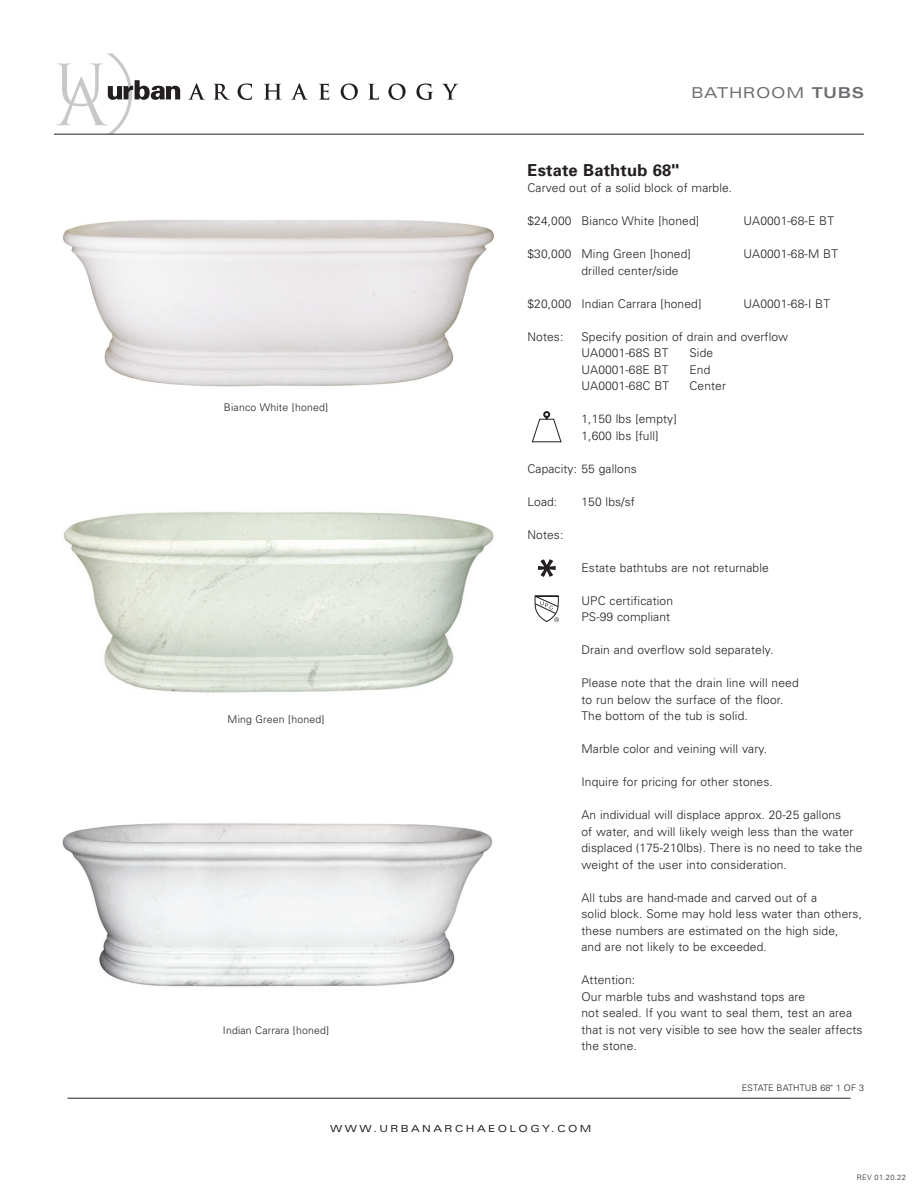
<style>
.page{position:relative;width:918px;height:1188px;background:#fff}
.page>*{position:absolute;margin:0;border:0;box-sizing:border-box;transform-origin:0 0}
.t1{font:700 16.5px "Univers";letter-spacing:.01em;color:#231f20}
.t2{font:expanded 15px "Univers";letter-spacing:.05em;color:#6c6d70}
.t3{font:300 12px/16.5px "Univers";letter-spacing:.01em;color:#231f20}
.t4{font:300 10.5px "Univers";letter-spacing:.015em;color:#231f20}
.t5{font:expanded 9.75px "Univers";letter-spacing:.25em;color:#231f20}
.t6{font:300 9px "Univers";letter-spacing:.01em;color:#231f20}
.t7{font:300 7.5px "Univers";letter-spacing:.04em;color:#231f20}
.s1{font-weight:700}
</style>
<div class="page">
<svg style="left:188px;top:83px;width:17px;height:17px"></svg>
<svg style="left:213px;top:84px;width:17px;height:16px"></svg>
<svg style="left:238px;top:83px;width:14px;height:17px"></svg>
<svg style="left:264px;top:84px;width:18px;height:16px"></svg>
<svg style="left:291px;top:83px;width:17px;height:17px"></svg>
<svg style="left:319px;top:84px;width:10px;height:16px"></svg>
<svg style="left:341px;top:83px;width:17px;height:17px"></svg>
<svg style="left:368px;top:84px;width:11px;height:16px"></svg>
<svg style="left:388px;top:83px;width:18px;height:17px"></svg>
<svg style="left:416px;top:83px;width:17px;height:17px"></svg>
<svg style="left:442px;top:84px;width:16px;height:16px"></svg>
<svg style="left:54px;top:53px;width:126px;height:81px"></svg>
<hr style="left:54px;top:134px;width:810px;height:1px;background:#231f20">
<hr style="left:68px;top:1098px;width:782px;height:1px;background:#231f20">
<svg style="left:538px;top:559px;width:17px;height:18px"></svg>
<svg style="left:535px;top:596px;width:24px;height:26px"></svg>
<svg style="left:532px;top:411px;width:30px;height:31px"></svg>
<img style="left:63px;top:220px;width:431px;height:167px">
<img style="left:63px;top:512px;width:431px;height:181px">
<img style="left:63px;top:823px;width:429px;height:164px">
<p class="t2" style="left:691px;top:83px;width:174px">BATHROOM <span class="s1">TUBS</span></p>
<p class="t4" style="left:224px;top:401px;width:105px">Bianco White [honed]</p>
<p class="t4" style="left:228px;top:713px;width:98px">Ming Green [honed]</p>
<p class="t4" style="left:223px;top:1024px;width:108px">Indian Carrara [honed]</p>
<h1 class="t1" style="left:527px;top:159px;width:153px">Estate Bathtub 68"</h1>
<p class="t3" style="left:527px;top:180px;width:206px">Carved out of a solid block of marble.</p>
<p class="t3" style="left:527px;top:213px;width:173px">$24,000 Bianco White [honed]</p>
<p class="t3" style="left:743px;top:213px;width:92px">UA0001-68-E BT</p>
<p class="t3" style="left:527px;top:246px;width:165px">$30,000 Ming Green [honed]</p>
<p class="t3" style="left:743px;top:246px;width:96px">UA0001-68-M BT</p>
<p class="t3" style="left:581px;top:262px;width:99px">drilled center/side</p>
<p class="t3" style="left:527px;top:295px;width:175px">$20,000 Indian Carrara [honed]</p>
<p class="t3" style="left:743px;top:295px;width:88px">UA0001-68-I BT</p>
<p class="t3" style="left:527px;top:328px;width:37px">Notes:</p>
<p class="t3" style="left:581px;top:328px;width:208px">Specify position of drain and overflow<br>UA0001-68S BT</p>
<p class="t3" style="left:689px;top:345px;width:25px">Side</p>
<p class="t3" style="left:581px;top:361px;width:89px">UA0001-68E BT</p>
<p class="t3" style="left:689px;top:361px;width:22px">End</p>
<p class="t3" style="left:581px;top:378px;width:89px">UA0001-68C BT</p>
<p class="t3" style="left:689px;top:378px;width:38px">Center</p>
<p class="t3" style="left:581px;top:411px;width:97px">1,150 lbs [empty]<br>1,600 lbs [full]</p>
<p class="t3" style="left:527px;top:460px;width:111px">Capacity: 55 gallons</p>
<p class="t3" style="left:527px;top:493px;width:31px">Load:</p>
<p class="t3" style="left:581px;top:493px;width:55px">150 lbs/sf</p>
<p class="t3" style="left:527px;top:526px;width:37px">Notes:</p>
<p class="t3" style="left:581px;top:559px;width:189px">Estate bathtubs are not returnable</p>
<p class="t3" style="left:581px;top:592px;width:93px">UPC certification<br>PS-99 compliant</p>
<p class="t3" style="left:581px;top:642px;width:194px">Drain and overflow sold separately.</p>
<p class="t3" style="left:581px;top:675px;width:219px">Please note that the drain line will need to run below the surface of the floor.<br>The bottom of the tub is solid.</p>
<p class="t3" style="left:581px;top:741px;width:187px">Marble color and veining will vary.</p>
<p class="t3" style="left:581px;top:774px;width:193px">Inquire for pricing for other stones.</p>
<p class="t3" style="left:581px;top:807px;width:283px">An individual will displace approx. 20-25 gallons<br>of water, and will likely weigh less than the water displaced (175-210lbs). There is no need to take the weight of the user into consideration.</p>
<p class="t3" style="left:581px;top:889px;width:282px">All tubs are hand-made and carved out of a<br>solid block. Some may hold less water than others, these numbers are estimated on the high side,<br>and are not likely to be exceeded.</p>
<p class="t3" style="left:581px;top:972px;width:283px">Attention:<br>Our marble tubs and washstand tops are<br>not sealed. If you want to seal them, test an area that is not very visible to see how the sealer affects the stone.</p>
<p class="t6" style="left:742px;top:1082px;width:124px">ESTATE BATHTUB 68" 1 OF 3</p>
<p class="t5" style="left:330px;top:1123px;width:263px">WWW.URBANARCHAEOLOGY.COM</p>
<p class="t7" style="left:857px;top:1172px;width:50px">REV 01.20.22</p>
</div>
